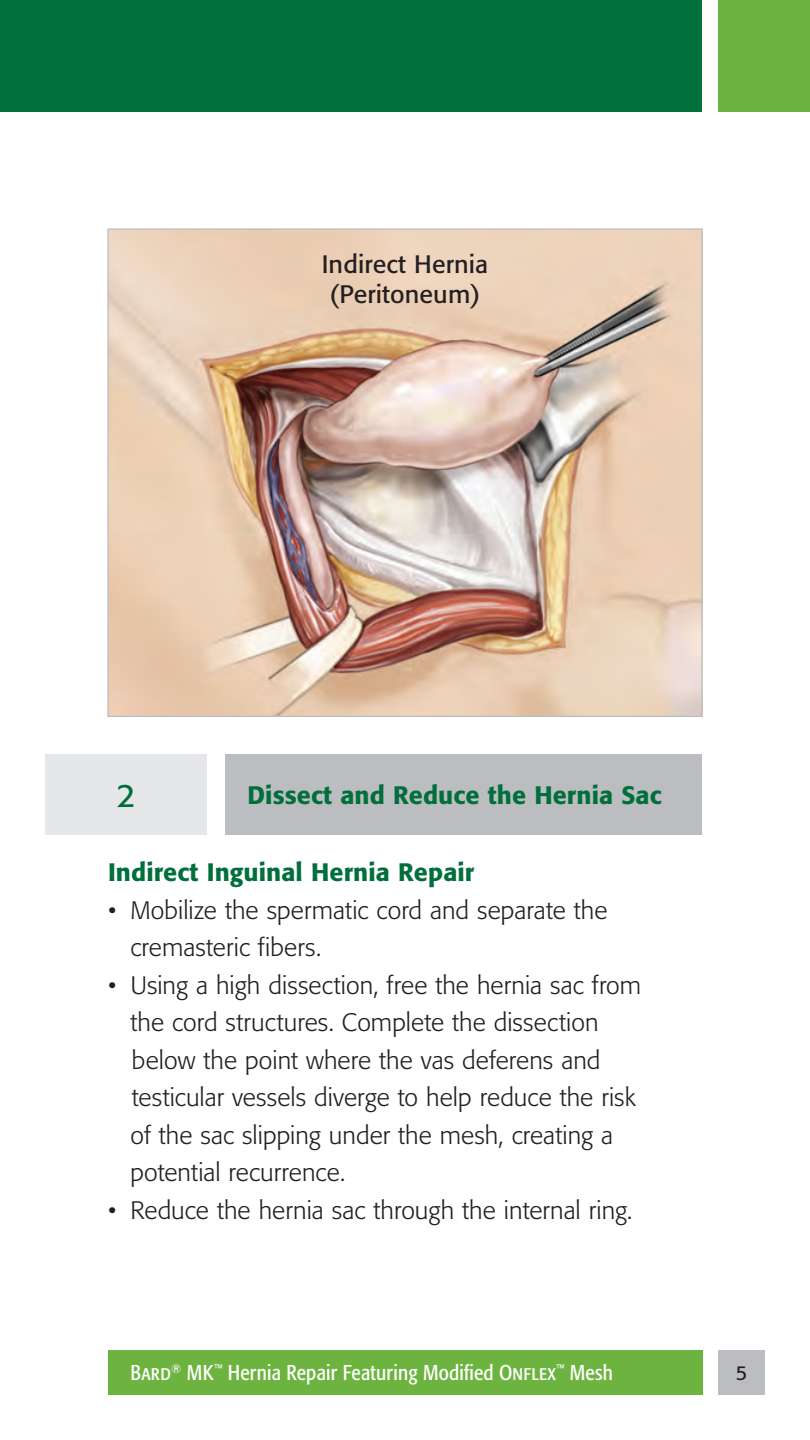
<style>
.page{position:relative;width:810px;height:1440px;background:#fff}
.page>*{position:absolute;margin:0;border:0;box-sizing:border-box;transform-origin:0 0}
.t1{font:32.5px "Formata";color:#006f3c}
.Body_1{font:300 25px/37.5px "Formata";letter-spacing:.005em;color:#231f20}
.Body_1-2{font:500 25px "Formata";letter-spacing:.005em;color:#006f3c}
.Body_1-3{font:25px "Formata";letter-spacing:.005em;color:#231f20}
.t2{font:condensed 21.25px "Formata";letter-spacing:.01em;color:#fff}
.t3{font:20px "Formata";color:#231f20}
.s1{font-family:"Formata Condensed SC";font-stretch:normal}
</style>
<div class="page">
<div style="left:718px;top:1350px;width:47px;height:45px;background:#bcbdc0"></div>
<div style="left:718px;top:0;width:92px;height:112px;background:#6cb43f"></div>
<div style="left:0;top:0;width:702px;height:112px;background:#006f3c"></div>
<div style="left:108px;top:1350px;width:594px;height:45px;background:#6cb43f"></div>
<div style="left:45px;top:754px;width:162px;height:81px;background:#e6e7e9"></div>
<div style="left:225px;top:754px;width:477px;height:81px;background:#bcbdc0"></div>
<img style="left:109px;top:230px;width:592px;height:485px">
<p class="Body_1-3" style="left:322px;top:249px;width:168px">Indirect Hernia</p>
<p class="Body_1-3" style="left:330px;top:279px;width:152px">(Peritoneum)</p>
<p class="t1" style="left:117px;top:776px;width:20px">2</p>
<p class="Body_1-2" style="left:248px;top:780px;width:416px">Dissect and Reduce the Hernia Sac</p>
<p class="Body_1-2" style="left:108px;top:857px;width:368px">Indirect Inguinal Hernia Repair</p>
<p class="Body_1" style="left:131px;top:891px;width:478px;text-indent:-22px">• Mobilize the spermatic cord and separate the cremasteric fibers.</p>
<p class="Body_1" style="left:131px;top:966px;width:512px;text-indent:-22px">• Using a high dissection, free the hernia sac from the cord structures. Complete the dissection below the point where the vas deferens and testicular vessels diverge to help reduce the risk of the sac slipping under the mesh, creating a potential recurrence.</p>
<p class="Body_1" style="left:108px;top:1191px;width:526px">• Reduce the hernia sac through the internal ring.</p>
<p class="t2" style="left:131px;top:1361px;width:484px"><span class="s1">Bard</span><sup>®</sup> <span class="s1">MK</span><sup>™</sup> Hernia Repair Featuring Modified <span class="s1">Onflex</span><sup>™</sup> Mesh</p>
<p class="t3" style="left:736px;top:1361px;width:13px">5</p>
</div>
